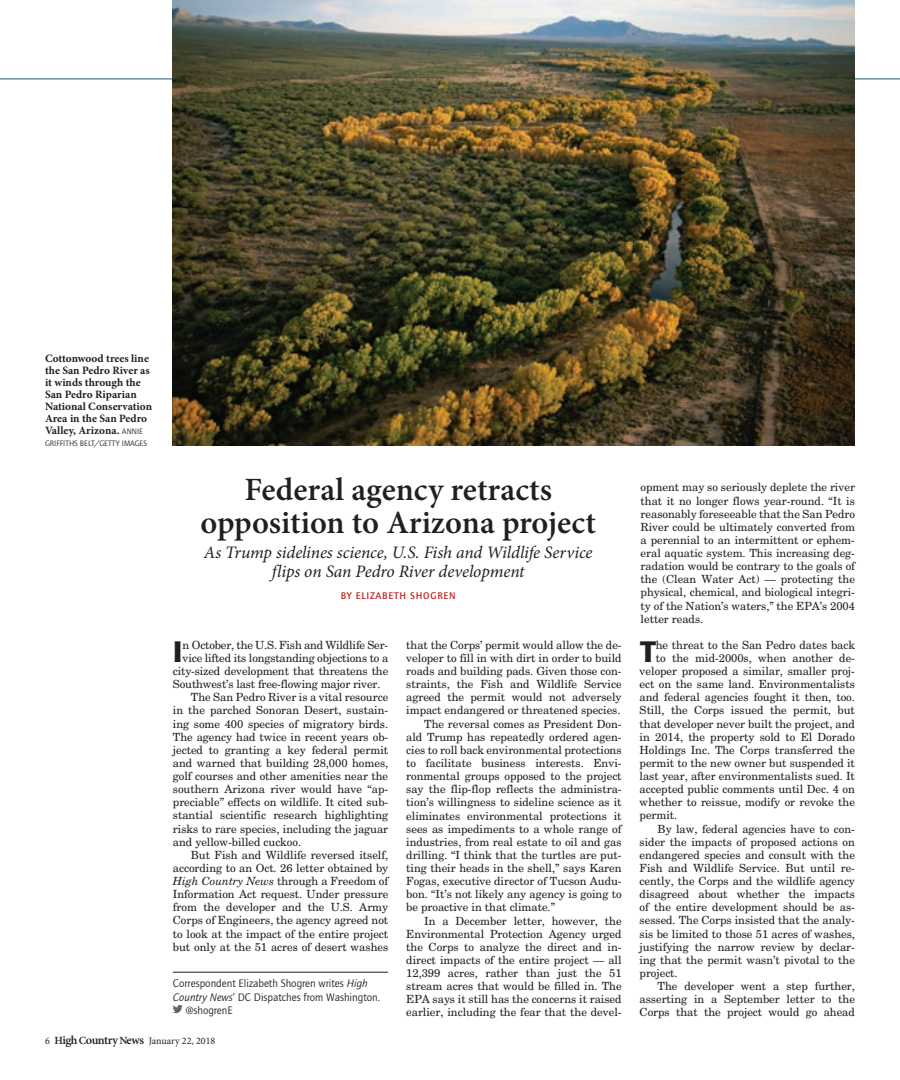
<style>
.page{position:relative;width:900px;height:1080px;background:#fff}
.page>*{position:absolute;margin:0;border:0;box-sizing:border-box;transform-origin:0 0}
.t1{font:600 32.5px/32.5px "Minion Pro";color:#231f20;text-align:center}
.t2{font:900 30.88px "Quay Sans";color:#231f20}
.t3{font:italic 17.5px/18.8px "Minion Pro";letter-spacing:-.005em;color:#231f20;text-align:center}
.t4{font:11.25px/13.1px "New Century Schlbk";letter-spacing:-.005em;color:#231f20;text-align:justify}
.t5{font:700 11.25px/11.9px "Minion Pro";color:#231f20}
.t6{font:11.25px "ITC Quay Sans";color:#231f20}
.t7{font:10px "Minion Pro";color:#231f20}
.t8{font:500 10px "ITC Quay Sans";letter-spacing:.075em;color:#bc221e}
.t9{font:8.12px "ITC Quay Sans";color:#231f20}
.s1{font-family:"ITC Quay Sans";font-weight:400;font-size:8.12px}
.s2{font-style:italic}
.s3{font-weight:600;font-size:11px}
.s4{font-weight:600;font-size:12.25px}
</style>
<div class="page">
<hr style="left:0;top:79px;width:900px;height:1px;background:#1b5c74">
<hr style="left:173px;top:972px;width:215px;height:1px;background:#231f20">
<img style="left:173px;top:0;width:682px;height:446px">
<p class="t5" style="left:45px;top:353px;width:109px">Cottonwood trees line the San Pedro River as it winds through the<br>San Pedro Riparian<br>National Conservation<br>Area in the San Pedro<br>Valley, Arizona. <span class="s1">Anni e</span></p>
<p class="t9" style="left:45px;top:438px;width:10px">Griffiths</p>
<p class="t9" style="left:80px;top:438px;width:50px">Belt/Getty Imag</p>
<p class="t9" style="left:140px;top:438px;width:8px">es</p>
<p class="t1" style="left:200px;top:474px;width:397px">Federal agency retracts opposition to Arizona project</p>
<p class="t3" style="left:204px;top:543px;width:390px">As Trump sidelines science, U.S. Fish and Wildlife Service flips on San Pedro River development</p>
<p class="t8" style="left:341px;top:590px;width:117px">BY ELIZABETH SHOGREN</p>
<p class="t2" style="left:173px;top:633px;width:11px">I</p>
<p class="t4" style="left:183px;top:638px;width:207px">n October, the U.S. Fish and Wildlife Ser-</p>
<p class="t4" style="left:183px;top:651px;width:207px">vice lifted its longstanding objections to a</p>
<p class="t4" style="left:173px;top:664px;width:217px">city-sized development that threatens the</p>
<p class="t4" style="left:173px;top:678px;width:209px">Southwest’s last free-flowing major river.</p>
<p class="t4" style="left:191px;top:691px;width:199px">The San Pedro River is a vital resource</p>
<p class="t4" style="left:173px;top:704px;width:217px">in the parched Sonoran Desert, sustain-</p>
<p class="t4" style="left:173px;top:717px;width:217px">ing some 400 species of migratory birds.</p>
<p class="t4" style="left:173px;top:730px;width:217px">The agency had twice in recent years ob-</p>
<p class="t4" style="left:173px;top:743px;width:217px">jected to granting a key federal permit</p>
<p class="t4" style="left:173px;top:756px;width:217px">and warned that building 28,000 homes,</p>
<p class="t4" style="left:173px;top:769px;width:217px">golf courses and other amenities near the</p>
<p class="t4" style="left:173px;top:783px;width:217px">southern Arizona river would have “ap-</p>
<p class="t4" style="left:173px;top:796px;width:217px">preciable” effects on wildlife. It cited sub-</p>
<p class="t4" style="left:173px;top:809px;width:217px">stantial scientific research highlighting</p>
<p class="t4" style="left:173px;top:822px;width:217px">risks to rare species, including the jaguar</p>
<p class="t4" style="left:173px;top:835px;width:130px">and yellow-billed cuckoo.</p>
<p class="t4" style="left:191px;top:848px;width:199px">But Fish and Wildlife reversed itself,</p>
<p class="t4" style="left:173px;top:861px;width:217px">according to an Oct. 26 letter obtained by</p>
<p class="t4" style="left:173px;top:874px;width:217px"><span class="s2">High Country News</span> through a Freedom of</p>
<p class="t4" style="left:173px;top:888px;width:217px">Information Act request. Under pressure</p>
<p class="t4" style="left:173px;top:901px;width:217px">from the developer and the U.S. Army</p>
<p class="t4" style="left:173px;top:914px;width:217px">Corps of Engineers, the agency agreed not</p>
<p class="t4" style="left:173px;top:927px;width:217px">to look at the impact of the entire project</p>
<p class="t4" style="left:173px;top:940px;width:217px">but only at the 51 acres of desert washes</p>
<p class="t6" style="left:173px;top:977px;width:196px">Correspondent Elizabeth Shogren writes <span class="s2">High</span></p>
<p class="t6" style="left:173px;top:991px;width:208px"><span class="s2">Country News</span>’ DC Dispatches from Washington.</p>
<p class="t6" style="left:186px;top:1005px;width:47px">@shogrenE</p>
<p class="t4" style="left:406px;top:638px;width:217px">that the Corps’ permit would allow the de-</p>
<p class="t4" style="left:406px;top:651px;width:217px">veloper to fill in with dirt in order to build</p>
<p class="t4" style="left:406px;top:665px;width:217px">roads and building pads. Given those con-</p>
<p class="t4" style="left:406px;top:678px;width:217px">straints, the Fish and Wildlife Service</p>
<p class="t4" style="left:406px;top:691px;width:217px">agreed the permit would not adversely</p>
<p class="t4" style="left:406px;top:704px;width:216px">impact endangered or threatened species.</p>
<p class="t4" style="left:424px;top:717px;width:199px">The reversal comes as President Don-</p>
<p class="t4" style="left:406px;top:730px;width:217px">ald Trump has repeatedly ordered agen-</p>
<p class="t4" style="left:406px;top:743px;width:217px">cies to roll back environmental protections</p>
<p class="t4" style="left:406px;top:756px;width:217px">to facilitate business interests. Envi-</p>
<p class="t4" style="left:406px;top:770px;width:217px">ronmental groups opposed to the project</p>
<p class="t4" style="left:406px;top:783px;width:217px">say the flip-flop reflects the administra-</p>
<p class="t4" style="left:406px;top:796px;width:217px">tion’s willingness to sideline science as it</p>
<p class="t4" style="left:406px;top:809px;width:217px">eliminates environmental protections it</p>
<p class="t4" style="left:406px;top:822px;width:217px">sees as impediments to a whole range of</p>
<p class="t4" style="left:406px;top:835px;width:217px">industries, from real estate to oil and gas</p>
<p class="t4" style="left:406px;top:848px;width:217px">drilling. “I think that the turtles are put-</p>
<p class="t4" style="left:406px;top:861px;width:217px">ting their heads in the shell,” says Karen</p>
<p class="t4" style="left:406px;top:875px;width:217px">Fogas, executive director of Tucson Audu-</p>
<p class="t4" style="left:406px;top:888px;width:217px">bon. “It’s not likely any agency is going to</p>
<p class="t4" style="left:406px;top:901px;width:150px">be proactive in that climate.”</p>
<p class="t4" style="left:424px;top:914px;width:199px">In a December letter, however, the</p>
<p class="t4" style="left:406px;top:927px;width:217px">Environmental Protection Agency urged</p>
<p class="t4" style="left:406px;top:940px;width:217px">the Corps to analyze the direct and in-</p>
<p class="t4" style="left:406px;top:953px;width:217px">direct impacts of the entire project — all</p>
<p class="t4" style="left:406px;top:966px;width:217px">12,399 acres, rather than just the 51</p>
<p class="t4" style="left:406px;top:980px;width:217px">stream acres that would be filled in. The</p>
<p class="t4" style="left:406px;top:993px;width:217px">EPA says it still has the concerns it raised</p>
<p class="t4" style="left:406px;top:1006px;width:217px">earlier, including the fear that the devel-</p>
<p class="t7" style="left:45px;top:1034px;width:172px">6 <span class="s3">H</span><span class="s4">igh</span><span class="s3">C</span><span class="s4">ountry</span><span class="s3">N</span><span class="s4">ews</span> January 22, 2018</p>
<p class="t4" style="left:641px;top:481px;width:216px">opment may so seriously deplete the river that it no longer flows year-round. “It is reasonably foreseeable that the San Pedro River could be ultimately converted from a perennial to an intermittent or ephem&shy;eral aquatic system. This increasing deg&shy;radation would be contrary to the goals of the (Clean Water Act) — protecting the physical, chemical, and biological integri&shy;ty of the Nation’s waters,” the EPA’s 2004 letter reads.</p>
<p class="t2" style="left:641px;top:633px;width:17px">T</p>
<p class="t4" style="left:656px;top:638px;width:201px">he threat to the San Pedro dates back</p>
<p class="t4" style="left:656px;top:651px;width:201px">to the mid-2000s, when another de-</p>
<p class="t4" style="left:640px;top:664px;width:217px">veloper proposed a similar, smaller proj-</p>
<p class="t4" style="left:640px;top:678px;width:217px">ect on the same land. Environmentalists</p>
<p class="t4" style="left:640px;top:691px;width:217px">and federal agencies fought it then, too.</p>
<p class="t4" style="left:640px;top:704px;width:217px">Still, the Corps issued the permit, but</p>
<p class="t4" style="left:640px;top:717px;width:217px">that developer never built the project, and</p>
<p class="t4" style="left:640px;top:730px;width:217px">in 2014, the property sold to El Dorado</p>
<p class="t4" style="left:640px;top:743px;width:217px">Holdings Inc. The Corps transferred the</p>
<p class="t4" style="left:640px;top:756px;width:217px">permit to the new owner but suspended it</p>
<p class="t4" style="left:640px;top:769px;width:217px">last year, after environmentalists sued. It</p>
<p class="t4" style="left:640px;top:783px;width:217px">accepted public comments until Dec. 4 on</p>
<p class="t4" style="left:640px;top:796px;width:217px">whether to reissue, modify or revoke the</p>
<p class="t4" style="left:640px;top:809px;width:39px">permit.</p>
<p class="t4" style="left:658px;top:822px;width:199px">By law, federal agencies have to con-</p>
<p class="t4" style="left:640px;top:835px;width:217px">sider the impacts of proposed actions on</p>
<p class="t4" style="left:640px;top:848px;width:217px">endangered species and consult with the</p>
<p class="t4" style="left:640px;top:861px;width:217px">Fish and Wildlife Service. But until re-</p>
<p class="t4" style="left:640px;top:874px;width:217px">cently, the Corps and the wildlife agency</p>
<p class="t4" style="left:640px;top:888px;width:217px">disagreed about whether the impacts</p>
<p class="t4" style="left:640px;top:901px;width:217px">of the entire development should be as-</p>
<p class="t4" style="left:640px;top:914px;width:217px">sessed. The Corps insisted that the analy-</p>
<p class="t4" style="left:640px;top:927px;width:217px">sis be limited to those 51 acres of washes,</p>
<p class="t4" style="left:640px;top:940px;width:217px">justifying the narrow review by declar-</p>
<p class="t4" style="left:640px;top:953px;width:217px">ing that the permit wasn’t pivotal to the</p>
<p class="t4" style="left:640px;top:966px;width:40px">project.</p>
<p class="t4" style="left:658px;top:980px;width:199px">The developer went a step further,</p>
<p class="t4" style="left:640px;top:993px;width:217px">asserting in a September letter to the</p>
<p class="t4" style="left:640px;top:1006px;width:217px">Corps that the project would go ahead</p>
</div>
